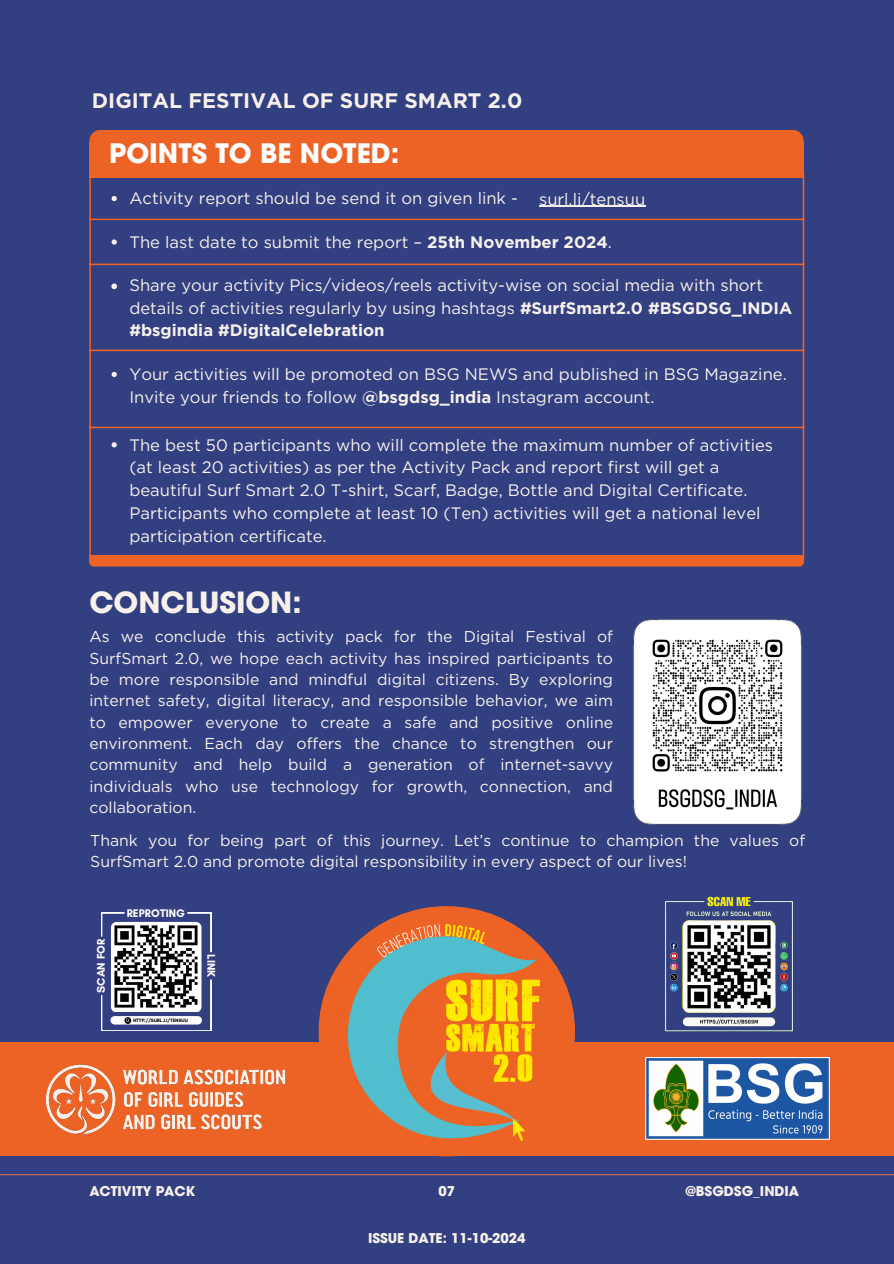
<style>
.page{position:relative;width:894px;height:1264px;background:#fff}
.page>*{position:absolute;margin:0;border:0;box-sizing:border-box;transform-origin:0 0}
.t1{font:700 29.1px "ITC Avant Garde Pro";color:#f7f1ec}
.t2{font:700 26.85px "ITC Avant Garde Pro";color:#fdfdfd}
.t3{font:700 21px "Gotham";color:#f7f1ec}
.t4{font:16.65px/22.8px "Gotham";color:#f7f1ec}
.t5{font:15.75px/21.3px "Gotham";color:#f7f1ec;text-align:justify}
.t6{font:700 13.5px "ITC Avant Garde Pro";color:#f7f1ec}
.t7{font:700 11.25px "Glacial Indifference";color:#fff}
.t8{font:700 4.95px "Glacial Indifference";color:#000}
.s1{font-weight:700}
</style>
<div class="page">
<div style="left:0;top:0;width:893px;height:1263px;background:#323f80"></div>
<hr style="left:0;top:1174px;width:893px;height:1px;background:#d66d5b">
<div style="left:0;top:1042px;width:893px;height:114px;background:#ed6326"></div>
<div style="left:318px;top:906px;width:256px;height:250px;background:#ed6326;border-radius:50%"></div>
<img style="left:341px;top:921px;width:213px;height:220px">
<img style="left:645px;top:1057px;width:184px;height:82px">
<img style="left:45px;top:1064px;width:241px;height:71px">
<div style="left:89px;top:130px;width:714px;height:37px;background:#ed6326;border-radius:11px"></div>
<div style="left:89px;top:144px;width:714px;height:34px;background:#ed6326"></div>
<div style="left:89px;top:558px;width:714px;height:8px;background:#ed6326;border-radius:4px"></div>
<div style="left:89px;top:555px;width:714px;height:8px;background:#ed6326"></div>
<hr style="left:89px;top:175px;width:2px;height:382px;background:#ed6326">
<hr style="left:802px;top:175px;width:2px;height:382px;background:#ed6326">
<hr style="left:89px;top:173px;width:715px;height:2px;background:#ed6326">
<hr style="left:89px;top:218px;width:715px;height:2px;background:#ed6326">
<hr style="left:89px;top:263px;width:715px;height:2px;background:#ed6326">
<hr style="left:89px;top:349px;width:715px;height:2px;background:#ed6326">
<hr style="left:89px;top:426px;width:715px;height:2px;background:#ed6326">
<hr style="left:89px;top:557px;width:715px;height:2px;background:#ed6326">
<img style="left:665px;top:896px;width:128px;height:136px">
<img style="left:633px;top:619px;width:169px;height:206px">
<svg style="left:112px;top:196px;width:5px;height:5px"></svg>
<hr style="left:539px;top:206px;width:106px;height:1px;background:#f7f1ec">
<svg style="left:112px;top:239px;width:5px;height:6px"></svg>
<svg style="left:111px;top:283px;width:6px;height:6px"></svg>
<svg style="left:112px;top:372px;width:5px;height:5px"></svg>
<svg style="left:112px;top:442px;width:5px;height:5px"></svg>
<svg style="left:101px;top:912px;width:111px;height:118px"></svg>
<p class="t3" style="left:92px;top:88px;width:432px">DIGITAL FESTIVAL OF SURF SMART 2.0</p>
<p class="t2" style="left:109px;top:143px;width:291px">POINTS TO BE NOTED:</p>
<h3 class="t4" style="left:129px;top:187px;width:390px">Activity report should be send it on given link -</h3>
<p class="t4" style="left:539px;top:187px;width:108px">surl.li/tensuu</p>
<p class="t4" style="left:129px;top:230px;width:484px">The last date to submit the report – <span class="s1">25th November 2024</span>.</p>
<h5 class="t4" style="left:129px;top:274px;width:664px">Share your activity Pics/videos/reels activity-wise on social media with short details of activities regularly by using hashtags <span class="s1">#SurfSmart2.0 #BSGDSG_INDIA #bsgindia #DigitalCelebration</span></h5>
<p class="t4" style="left:129px;top:363px;width:658px">Your activities will be promoted on BSG NEWS and published in BSG Magazine.<br>Invite your friends to follow <span class="s1">@bsgdsg_india</span> Instagram account.</p>
<p class="t4" style="left:129px;top:433px;width:645px">The best 50 participants who will complete the maximum number of activities (at least 20 activities) as per the Activity Pack and report first will get a beautiful Surf Smart 2.0 T-shirt, Scarf, Badge, Bottle and Digital Certificate.<br>Participants who complete at least 10 (Ten) activities will get a national level participation certificate.</p>
<h5 class="t1" style="left:89px;top:592px;width:214px">CONCLUSION:</h5>
<p class="t5" style="left:89px;top:626px;width:525px">As we conclude this activity pack for the Digital Festival of SurfSmart 2.0, we hope each activity has inspired participants to be more responsible and mindful digital citizens. By exploring internet safety, digital literacy, and responsible behavior, we aim to empower everyone to create a safe and positive online environment. Each day offers the chance to strengthen our community and help build a generation of internet-savvy individuals who use technology for growth, connection, and collaboration.</p>
<h5 class="t5" style="left:90px;top:829px;width:716px">Thank you for being part of this journey. Let’s continue to champion the values of<br>SurfSmart 2.0 and promote digital responsibility in every aspect of our lives!</h5>
<p class="t7" style="left:94px;top:992px;width:56px;rotate:-90deg">SCAN FOR</p>
<p class="t7" style="left:127px;top:905px;width:60px">REPROTING</p>
<p class="t8" style="left:133px;top:1017px;width:56px">HTTP://SURL.LI/TENSUU</p>
<h4 class="t7" style="left:218px;top:954px;width:24px;rotate:90deg">LINK</h4>
<h2 class="t6" style="left:89px;top:1185px;width:107px">ACTIVITY PACK</h2>
<h1 class="t6" style="left:438px;top:1185px;width:18px">07</h1>
<p class="t6" style="left:685px;top:1185px;width:115px">@BSGDSG_INDIA</p>
<h4 class="t6" style="left:368px;top:1233px;width:159px">ISSUE DATE: 11-10-2024</h4>
</div>
